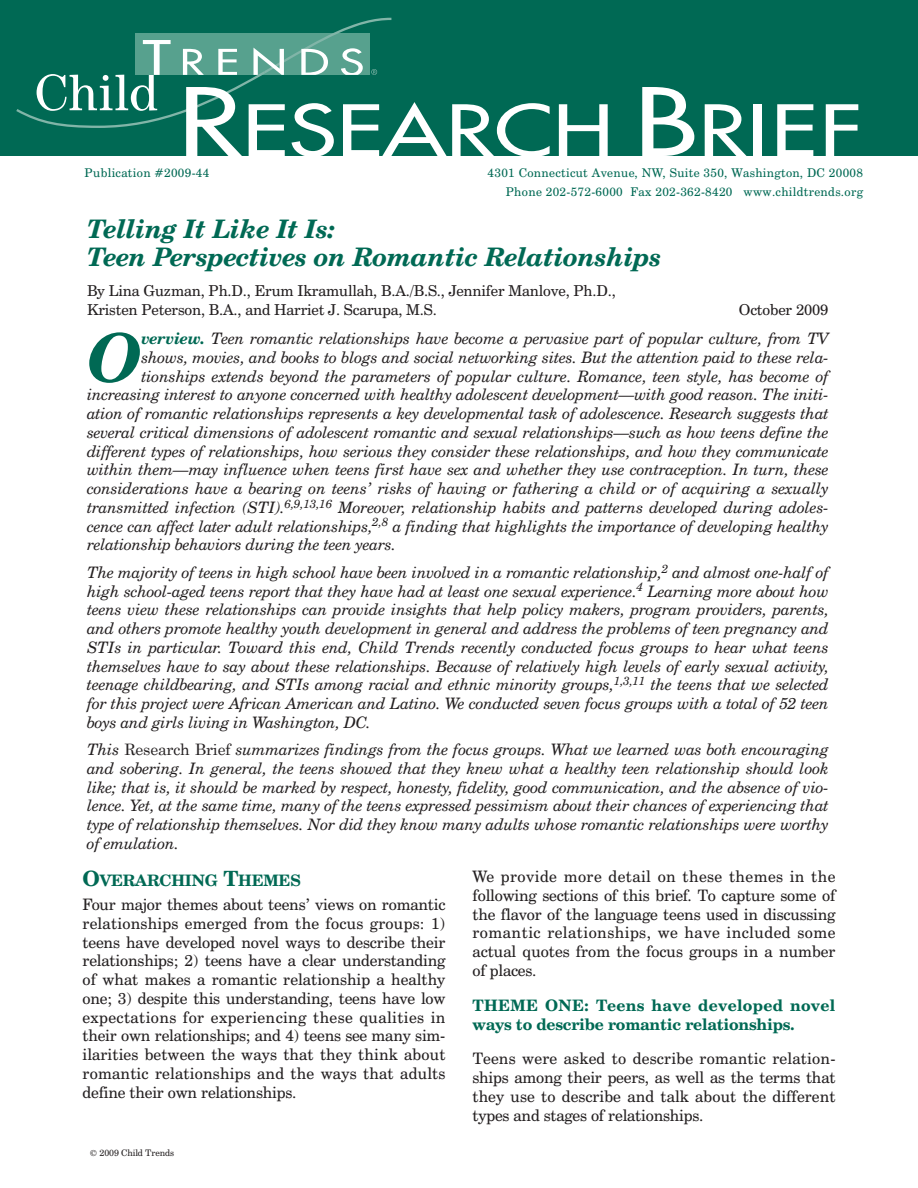
<style>
.page{position:relative;width:918px;height:1188px;background:#fff}
.page>*{position:absolute;margin:0;border:0;box-sizing:border-box;transform-origin:0 0}
.t1{font:68.7px "Futura";color:#fff;scale:1.3 1}
.t2{font:italic 700 66.45px "Century Schoolbook BT";color:#006954}
.t3{font:italic 700 25.5px/28.5px "Century Schoolbook BT";letter-spacing:-.01em;color:#006954}
.t4{font:italic 15.75px/18.8px "Century Schoolbook BT";letter-spacing:-.01em;color:#231f20;text-align:justify}
.t5{font:15.75px/18.8px "Century Schoolbook BT";letter-spacing:-.01em;color:#231f20;text-align:justify}
.t6{font:700 15.75px/18.8px "Century Schoolbook BT";letter-spacing:-.01em;color:#006954}
.t7{font:15px/18.8px "Century Schoolbook BT";letter-spacing:-.01em;color:#231f20}
.t8{font:12px/18.8px "Century Schoolbook BT";letter-spacing:.025em;color:#006954;text-align:right}
.t9{font:9px "Century Schoolbook BT";letter-spacing:-.01em;color:#231f20}
.s1{font-size:91.5px}
.s2{font-weight:700;color:#006954}
.s3{font-family:"Century Schoolbook";font-style:normal}
.s4{font-weight:700;font-size:21px;color:#006954}
</style>
<div class="page">
<div style="left:0;top:0;width:918px;height:156px;background:#006954"></div>
<svg style="left:16px;top:18px;width:375px;height:110px"></svg>
<h1 class="t1" style="left:178px;top:96px;width:528px"><span class="s1">R</span>ESEARCH <span class="s1">B</span>RIEF</h1>
<p class="t8" style="left:85px;top:165px;width:126px">Publication #2009-44</p>
<p class="t8" style="left:488px;top:165px;width:377px">4301 Connecticut Avenue, NW, Suite 350, Washington, DC 20008<br>Phone 202-572-6000 Fax 202-362-8420 www.childtrends.org</p>
<h3 class="t3" style="left:87px;top:217px;width:576px">Telling It Like It Is:<br>Teen Perspectives on Romantic Relationships</h3>
<p class="t7" style="left:87px;top:283px;width:530px">By Lina Guzman, Ph.D., Erum Ikramullah, B.A./B.S., Jennifer Manlove, Ph.D.,<br>Kristen Peterson, B.A., and Harriet J. Scarupa, M.S.</p>
<p class="t7" style="left:739px;top:301px;width:91px">October 2009</p>
<h2 class="t2" style="left:87px;top:334px;width:57px">O</h2>
<p class="t4" style="left:141px;top:331px;width:689px"><span class="s2">verview.</span> Teen romantic relationships have become a pervasive part of popular culture, from TV</p>
<p class="t4" style="left:141px;top:349px;width:688px">shows, movies, and books to blogs and social networking sites. But the attention paid to these rela-</p>
<p class="t4" style="left:141px;top:368px;width:689px">tionships extends beyond the parameters of popular culture. Romance, teen style, has become of</p>
<p class="t4" style="left:87px;top:387px;width:742px">increasing interest to anyone concerned with healthy adolescent development—with good reason. The initi-</p>
<p class="t4" style="left:87px;top:406px;width:743px">ation of romantic relationships represents a key developmental task of adolescence. Research suggests that</p>
<p class="t4" style="left:87px;top:424px;width:743px">several critical dimensions of adolescent romantic and sexual relationships—such as how teens define the</p>
<p class="t4" style="left:87px;top:443px;width:743px">different types of relationships, how serious they consider these relationships, and how they communicate</p>
<p class="t4" style="left:87px;top:462px;width:743px">within them—may influence when teens first have sex and whether they use contraception. In turn, these</p>
<p class="t4" style="left:87px;top:481px;width:743px">considerations have a bearing on teens’ risks of having or fathering a child or of acquiring a sexually</p>
<p class="t4" style="left:87px;top:499px;width:742px">transmitted infection (STI).<sup>6,9,13,16</sup> Moreover, relationship habits and patterns developed during adoles-</p>
<p class="t4" style="left:87px;top:518px;width:743px">cence can affect later adult relationships,<sup>2,8</sup> a finding that highlights the importance of developing healthy</p>
<p class="t4" style="left:87px;top:537px;width:310px">relationship behaviors during the teen years.</p>
<p class="t4" style="left:87px;top:564px;width:743px">The majority of teens in high school have been involved in a romantic relationship,<sup>2</sup> and almost one-half of high school-aged teens report that they have had at least one sexual experience.<sup>4</sup> Learning more about how teens view these relationships can provide insights that help policy makers, program providers, parents, and others promote healthy youth development in general and address the problems of teen pregnancy and STIs in particular. Toward this end, Child Trends recently conducted focus groups to hear what teens themselves have to say about these relationships. Because of relatively high levels of early sexual activity, teenage childbearing, and STIs among racial and ethnic minority groups,<sup>1,3,11</sup> the teens that we selected for this project were African American and Latino. We conducted seven focus groups with a total of 52 teen boys and girls living in Washington, DC.</p>
<p class="t4" style="left:87px;top:742px;width:743px">This <span class="s3">Research Brief</span> summarizes findings from the focus groups. What we learned was both encouraging and sobering. In general, the teens showed that they knew what a healthy teen relationship should look like; that is, it should be marked by respect, honesty, fidelity, good communication, and the absence of vio&shy;lence. Yet, at the same time, many of the teens expressed pessimism about their chances of experiencing that type of relationship themselves. Nor did they know many adults whose romantic relationships were worthy of emulation.</p>
<p class="t5" style="left:82px;top:870px;width:365px;line-height:24.2px"><span class="s4">O</span><span class="s2">VERARCHING</span> <span class="s4">T</span><span class="s2">HEMES<br></span>Four major themes about teens’ views on romantic</p>
<p class="t5" style="left:82px;top:915px;width:365px">relationships emerged from the focus groups: 1) teens have developed novel ways to describe their relationships; 2) teens have a clear understanding of what makes a romantic relationship a healthy one; 3) despite this understanding, teens have low expectations for experiencing these qualities in their own relationships; and 4) teens see many sim&shy;ilarities between the ways that they think about romantic relationships and the ways that adults define their own relationships.</p>
<p class="t9" style="left:90px;top:1149px;width:86px">© 2009 Child Trends</p>
<p class="t5" style="left:473px;top:869px;width:365px">We provide more detail on these themes in the following sections of this brief. To capture some of the flavor of the language teens used in discussing romantic relationships, we have included some actual quotes from the focus groups in a number of places.</p>
<p class="t6" style="left:473px;top:997px;width:364px">THEME ONE: Teens have developed novel ways to describe romantic relationships.</p>
<p class="t5" style="left:473px;top:1051px;width:365px">Teens were asked to describe romantic relation&shy;ships among their peers, as well as the terms that they use to describe and talk about the different types and stages of relationships.</p>
</div>
